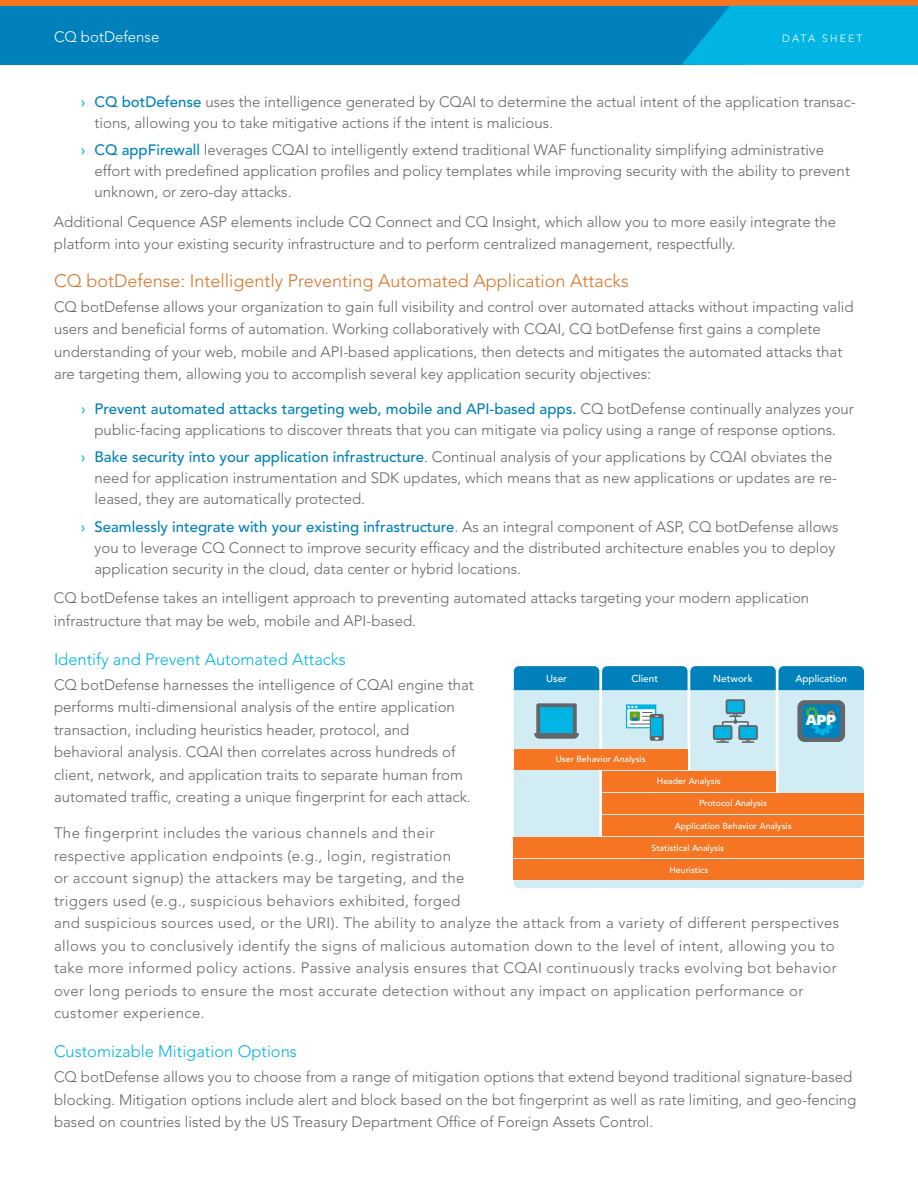
<style>
.page{position:relative;width:918px;height:1188px;background:#fff}
.page>*{position:absolute;margin:0;border:0;box-sizing:border-box;transform-origin:0 0}
.t1{font:300 18px "Avenir LT Std";color:#d87529}
.t2{font:300 16.5px "Avenir LT Std";color:#00b4e3}
.t3{font:900 16.2px "Freight Sans Pro";color:#fff}
.t4{font:300 15px/22.5px "Avenir LT Std";color:#63656a}
.t5{font:300 15px/22.5px "Avenir LT Std";letter-spacing:.025em;color:#63656a}
.t6{font:300 15px "Avenir LT Std";color:#fff}
.t7{font:300 10.5px "Avenir LT Std";letter-spacing:.2em;color:#fff}
.t8{font:500 10.05px "Avenir LT Std";color:#fff}
.t9{font:500 8.7px "Avenir LT Std";color:#fff}
.s1{font-weight:500;color:#00b4e3}
.s2{font-weight:500;color:#0081bb}
</style>
<div class="page">
<div style="left:0;top:0;width:918px;height:27px;background:#f57523"></div>
<div style="left:0;top:6px;width:743px;height:59px;background:#0081bb"></div>
<svg style="left:682px;top:6px;width:236px;height:59px;background:#00aedf"></svg>
<div style="left:779px;top:666px;width:85px;height:222px;background:#d2ecf4;border-radius:5px"></div>
<div style="left:690px;top:666px;width:86px;height:222px;background:#d2ecf4;border-radius:5px"></div>
<div style="left:602px;top:666px;width:86px;height:222px;background:#d2ecf4;border-radius:5px"></div>
<div style="left:514px;top:666px;width:85px;height:222px;background:#d2ecf4;border-radius:5px"></div>
<svg style="left:514px;top:666px;width:350px;height:24px;background:#0885bd"></svg>
<svg style="left:534px;top:703px;width:45px;height:36px;background:#3b9db8"></svg>
<svg style="left:713px;top:699px;width:45px;height:44px"></svg>
<div style="left:797px;top:700px;width:48px;height:42px;background:#63656a;border-radius:7px"></div>
<div style="left:802px;top:704px;width:38px;height:34px;background:#0081bb;border-radius:4px"></div>
<svg style="left:806px;top:707px;width:29px;height:28px"></svg>
<div style="left:602px;top:771px;width:174px;height:21px;background:#f57523"></div>
<div style="left:602px;top:793px;width:262px;height:21px;background:#f57523"></div>
<div style="left:514px;top:749px;width:174px;height:20px;background:#f57523"></div>
<div style="left:602px;top:815px;width:262px;height:21px;background:#f57523"></div>
<div style="left:514px;top:837px;width:350px;height:21px;background:#f57523"></div>
<div style="left:514px;top:859px;width:350px;height:21px;background:#f57523"></div>
<div style="left:650px;top:714px;width:14px;height:27px;background:#63656a;border-radius:2px"></div>
<svg style="left:626px;top:704px;width:32px;height:24px"></svg>
<div style="left:651px;top:718px;width:11px;height:18px;background:#00b4e3"></div>
<p class="t6" style="left:54px;top:28px;width:107px">CQ botDefense</p>
<p class="t7" style="left:782px;top:32px;width:82px">DATA SHEET</p>
<p class="t4" style="left:94px;top:91px;width:763px;line-height:21px;text-indent:-13px"><span class="s1">›</span> <span class="s2">CQ botDefense</span> uses the intelligence generated by CQAI to determine the actual intent of the application transac&shy;tions, allowing you to take mitigative actions if the intent is malicious.</p>
<p class="t4" style="left:94px;top:140px;width:757px;line-height:21px;text-indent:-14px"><span class="s1">›</span> <span class="s2">CQ appFirewall</span> leverages CQAI to intelligently extend traditional WAF functionality simplifying administrative effort with predefined application profiles and policy templates while improving security with the ability to prevent unknown, or zero-day attacks.</p>
<p class="t4" style="left:54px;top:210px;width:784px">Additional Cequence ASP elements include CQ Connect and CQ Insight, which allow you to more easily integrate the platform into your existing security infrastructure and to perform centralized management, respectfully.</p>
<p class="t1" style="left:54px;top:270px;width:576px">CQ botDefense: Intelligently Preventing Automated Application Attacks</p>
<p class="t4" style="left:54px;top:295px;width:801px">CQ botDefense allows your organization to gain full visibility and control over automated attacks without impacting valid users and beneficial forms of automation. Working collaboratively with CQAI, CQ botDefense first gains a complete understanding of your web, mobile and API-based applications, then detects and mitigates the automated attacks that are targeting them, allowing you to accomplish several key application security objectives:</p>
<p class="t4" style="left:81px;top:398px;width:774px;line-height:21px;text-align:center"><span class="s1">›</span> <span class="s2">Prevent automated attacks targeting web, mobile and API-based apps.</span> CQ botDefense continually analyzes your public-facing applications to discover threats that you can mitigate via policy using a range of response options.</p>
<p class="t4" style="left:94px;top:447px;width:744px;line-height:21px;text-indent:-14px"><span class="s1">›</span> <span class="s2">Bake security into your application infrastructure</span>. Continual analysis of your applications by CQAI obviates the need for application instrumentation and SDK updates, which means that as new applications or updates are re&shy;leased, they are automatically protected.</p>
<p class="t4" style="left:94px;top:517px;width:746px;line-height:21px;text-indent:-14px"><span class="s1">›</span> <span class="s2">Seamlessly integrate with your existing infrastructure</span>. As an integral component of ASP, CQ botDefense allows you to leverage CQ Connect to improve security efficacy and the distributed architecture enables you to deploy application security in the cloud, data center or hybrid locations.</p>
<p class="t4" style="left:54px;top:587px;width:757px">CQ botDefense takes an intelligent approach to preventing automated attacks targeting your modern application infrastructure that may be web, mobile and API-based.</p>
<p class="t2" style="left:54px;top:649px;width:293px">Identify and Prevent Automated Attacks</p>
<p class="t4" style="left:54px;top:673px;width:421px">CQ botDefense harnesses the intelligence of CQAI engine that performs multi-dimensional analysis of the entire application transaction, including heuristics header, protocol, and behavioral analysis. CQAI then correlates across hundreds of client, network, and application traits to separate human from automated traffic, creating a unique fingerprint for each attack.</p>
<p class="t5" style="left:54px;top:822px;width:787px">The fingerprint includes the various channels and their<br>respective application endpoints (e.g., login, registration<br>or account signup) the attackers may be targeting, and the<br>triggers used (e.g., suspicious behaviors exhibited, forged<br>and suspicious sources used, or the URI). The ability to analyze the attack from a variety of different perspectives allows you to conclusively identify the signs of malicious automation down to the level of intent, allowing you to take more informed policy actions. Passive analysis ensures that CQAI continuously tracks evolving bot behavior over long periods to ensure the most accurate detection without any impact on application performance or customer experience.</p>
<p class="t2" style="left:54px;top:1042px;width:244px">Customizable Mitigation Options</p>
<p class="t4" style="left:54px;top:1066px;width:804px">CQ botDefense allows you to choose from a range of mitigation options that extend beyond traditional signature-based blocking. Mitigation options include alert and block based on the bot fingerprint as well as rate limiting, and geo-fencing based on countries listed by the US Treasury Department Office of Foreign Assets Control.</p>
<p class="t8" style="left:546px;top:673px;width:22px">User</p>
<p class="t8" style="left:631px;top:673px;width:28px">Client</p>
<p class="t8" style="left:713px;top:673px;width:41px">Network</p>
<p class="t8" style="left:795px;top:673px;width:53px">Application</p>
<p class="t3" style="left:806px;top:709px;width:32px">APP</p>
<p class="t9" style="left:556px;top:754px;width:91px">User Behavior Analysis</p>
<p class="t9" style="left:657px;top:776px;width:65px">Header Analysis</p>
<p class="t9" style="left:699px;top:798px;width:69px">Protocol Analysis</p>
<p class="t9" style="left:675px;top:821px;width:118px">Application Behavior Analysis</p>
<p class="t9" style="left:651px;top:843px;width:74px">Statistical Analysis</p>
<p class="t9" style="left:669px;top:865px;width:40px">Heuristics</p>
</div>
